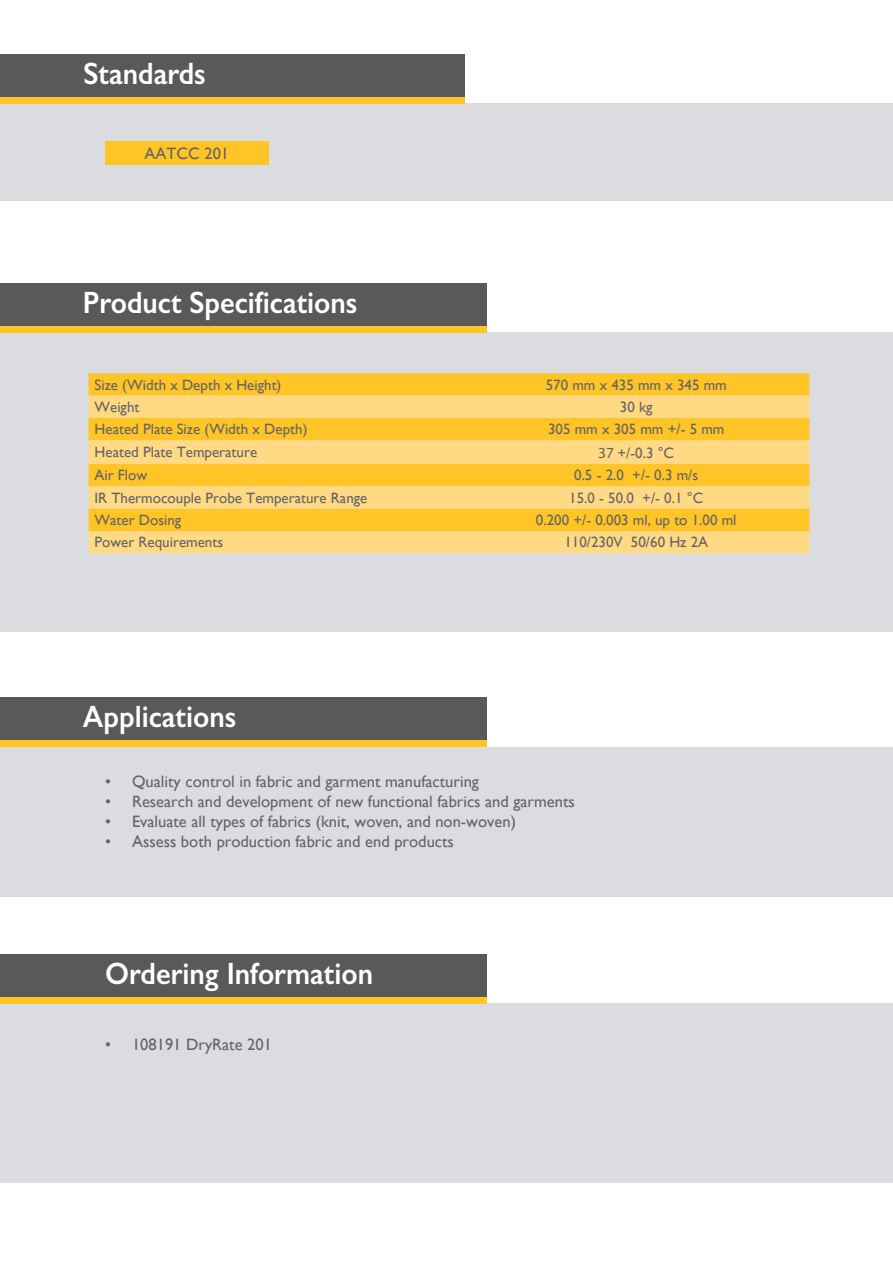
<style>
.page{position:relative;width:893px;height:1263px;background:#fff}
.page>*{position:absolute;margin:0;border:0;box-sizing:border-box;transform-origin:0 0}
.t1{font:600 30.9px "Gill Sans";color:#fff;scale:.92 1}
.t2{font:16.5px "Gill Sans";color:#636466}
.t3{font:15px "Gill Sans";color:#636466}
.s1{font-family:"Myriad Pro";font-size:15.45px}
</style>
<div class="page">
<div style="left:0;top:332px;width:893px;height:299px;background:#dbdcdf"></div>
<div style="left:0;top:747px;width:893px;height:149px;background:#dbdcdf"></div>
<div style="left:0;top:103px;width:893px;height:98px;background:#dbdcdf"></div>
<div style="left:0;top:1003px;width:893px;height:180px;background:#dbdcdf"></div>
<div style="left:0;top:325px;width:486px;height:7px;background:#ffc425"></div>
<div style="left:0;top:996px;width:486px;height:7px;background:#ffc425"></div>
<div style="left:0;top:96px;width:465px;height:7px;background:#ffc425"></div>
<div style="left:0;top:954px;width:486px;height:43px;background:#58595b"></div>
<div style="left:0;top:54px;width:465px;height:43px;background:#58595b"></div>
<div style="left:0;top:739px;width:486px;height:8px;background:#ffc425"></div>
<div style="left:0;top:283px;width:486px;height:43px;background:#58595b"></div>
<div style="left:0;top:697px;width:486px;height:43px;background:#58595b"></div>
<svg style="left:89px;top:373px;width:720px;height:23px;fill:#ffc425"></svg>
<svg style="left:89px;top:396px;width:720px;height:157px;fill:#ffd984"></svg>
<div style="left:105px;top:141px;width:164px;height:24px;background:#ffc425"></div>
<h1 class="t1" style="left:83px;top:55px;width:134px">Standards</h1>
<p class="t2" style="left:145px;top:144px;width:86px">AATCC 201</p>
<h1 class="t1" style="left:83px;top:283px;width:300px">Product Specifications</h1>
<p class="t3" style="left:95px;top:376px;width:188px">Size (Width x Depth x Height)</p>
<p class="t3" style="left:546px;top:376px;width:183px">570 mm x 435 mm x 345 mm</p>
<p class="t3" style="left:95px;top:398px;width:47px">Weight</p>
<p class="t3" style="left:620px;top:398px;width:34px">30 kg</p>
<p class="t3" style="left:95px;top:420px;width:215px">Heated Plate Size (Width x Depth)</p>
<p class="t3" style="left:548px;top:420px;width:178px">305 mm x 305 mm +/- 5 mm</p>
<p class="t3" style="left:95px;top:443px;width:164px">Heated Plate Temperature</p>
<p class="t3" style="left:598px;top:444px;width:77px"><span class="s1">37</span> +/-0.3 °C</p>
<p class="t3" style="left:95px;top:466px;width:54px">Air Flow</p>
<p class="t3" style="left:574px;top:466px;width:126px">0.5 - 2.0 +/- 0.3 m/s</p>
<p class="t3" style="left:95px;top:489px;width:274px">IR Thermocouple Probe Temperature Range</p>
<p class="t3" style="left:569px;top:489px;width:136px">15.0 - 50.0 +/- 0.1 °C</p>
<p class="t3" style="left:95px;top:511px;width:88px">Water Dosing</p>
<p class="t3" style="left:536px;top:511px;width:202px">0.200 +/- 0.003 ml, up to 1.00 ml</p>
<p class="t3" style="left:95px;top:533px;width:130px">Power Requirements</p>
<p class="t3" style="left:564px;top:533px;width:145px">110/230V 50/60 Hz 2A</p>
<h1 class="t1" style="left:83px;top:698px;width:168px">Applications</h1>
<p class="t2" style="left:105px;top:772px;width:375px">• Quality control in fabric and garment manufacturing</p>
<p class="t2" style="left:105px;top:792px;width:471px">• Research and development of new functional fabrics and garments</p>
<p class="t2" style="left:105px;top:811px;width:412px">• Evaluate all types of fabrics (knit, woven, and non-woven)</p>
<p class="t2" style="left:105px;top:831px;width:350px">• Assess both production fabric and end products</p>
<h1 class="t1" style="left:105px;top:955px;width:293px">Ordering Information</h1>
<p class="t2" style="left:105px;top:1035px;width:168px">• 108191 DryRate 201</p>
</div>
